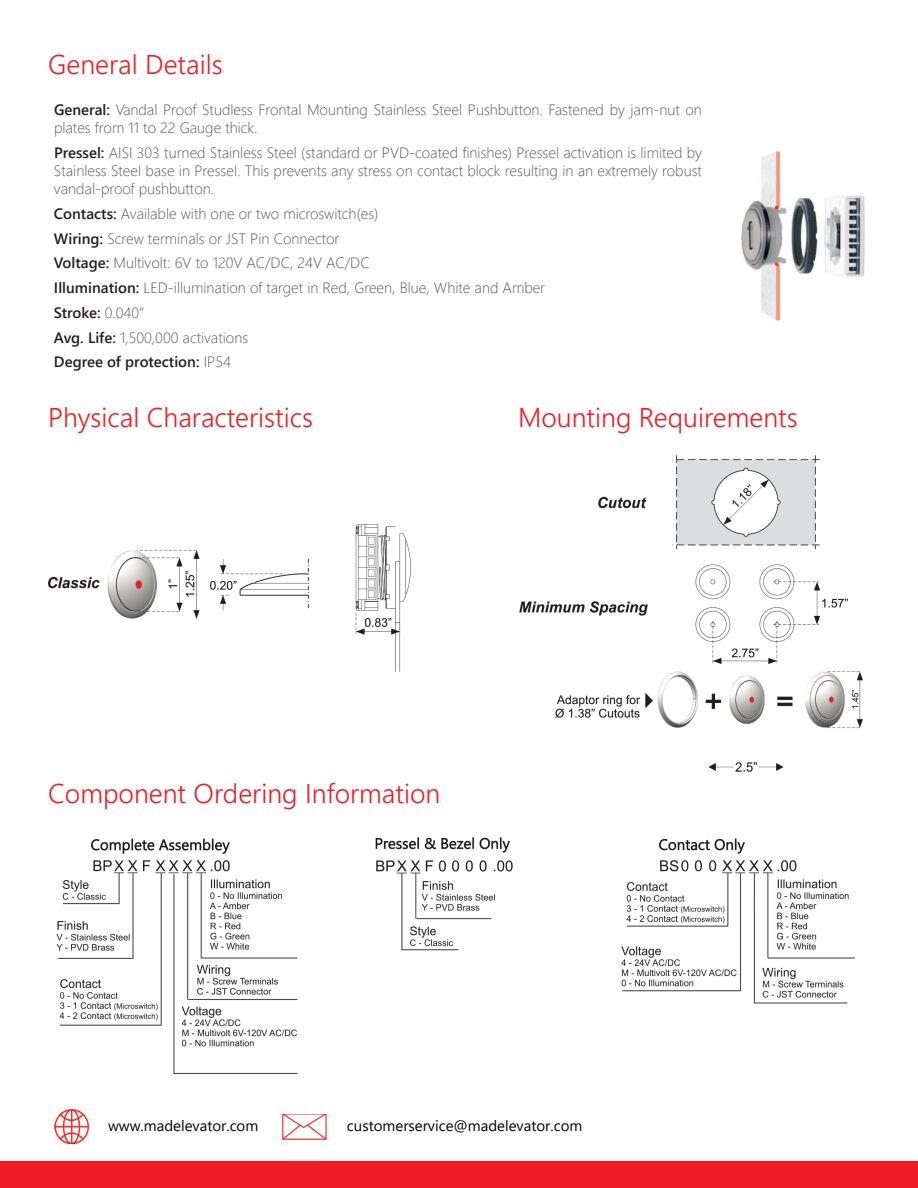
<style>
.page{position:relative;width:918px;height:1188px;background:#fff}
.page>*{position:absolute;margin:0;border:0;box-sizing:border-box;transform-origin:0 0}
.t1{font:300 27px "Segoe UI";color:#ee1d23}
.t2{font:300 15px/24.8px "Segoe UI";color:#57585a}
.t3{font:15px "Segoe UI";color:#040503}
.s1{font-weight:600;color:#231f20}
</style>
<div class="page">
<div style="left:0;top:1161px;width:918px;height:27px;background:#ee1d23"></div>
<img style="left:282px;top:1114px;width:45px;height:26px">
<img style="left:55px;top:1109px;width:35px;height:35px">
<img style="left:741px;top:151px;width:124px;height:170px">
<img style="left:56px;top:837px;width:799px;height:237px">
<img style="left:48px;top:524px;width:363px;height:148px">
<img style="left:519px;top:455px;width:344px;height:317px">
<h1 class="t1" style="left:48px;top:44px;width:176px">General Details</h1>
<p class="t2" style="left:54px;top:100px;width:649px;line-height:18px"><span class="s1">General:</span> Vandal Proof Studless Frontal Mounting Stainless Steel Pushbutton. Fastened by jam-nut on plates from 11 to 22 Gauge thick.</p>
<p class="t2" style="left:54px;top:143px;width:650px;line-height:18px;text-align:justify"><span class="s1">Pressel:</span> AISI 303 turned Stainless Steel (standard or PVD-coated finishes) Pressel activation is limited by Stainless Steel base in Pressel. This prevents any stress on contact block resulting in an extremely robust vandal-proof pushbutton.</p>
<p class="t2" style="left:54px;top:201px;width:493px"><span class="s1">Contacts:</span> Available with one or two microswitch(es)<br><span class="s1">Wiring:</span> Screw terminals or JST Pin Connector<br><span class="s1">Voltage:</span> Multivolt: 6V to 120V AC/DC, 24V AC/DC<br><span class="s1">Illumination:</span> LED-illumination of target in Red, Green, Blue, White and Amber <span class="s1">Stroke:</span> 0.040”<br><span class="s1">Avg. Life:</span> 1,500,000 activations<br><span class="s1">Degree of protection:</span> IP54</p>
<h1 class="t1" style="left:48px;top:397px;width:266px">Physical Characteristics</h1>
<h1 class="t1" style="left:518px;top:397px;width:281px">Mounting Requirements</h1>
<h1 class="t1" style="left:48px;top:773px;width:394px">Component Ordering Information</h1>
<p class="t3" style="left:108px;top:1112px;width:152px">www.madelevator.com</p>
<p class="t3" style="left:347px;top:1112px;width:237px">customerservice@madelevator.com</p>
</div>
